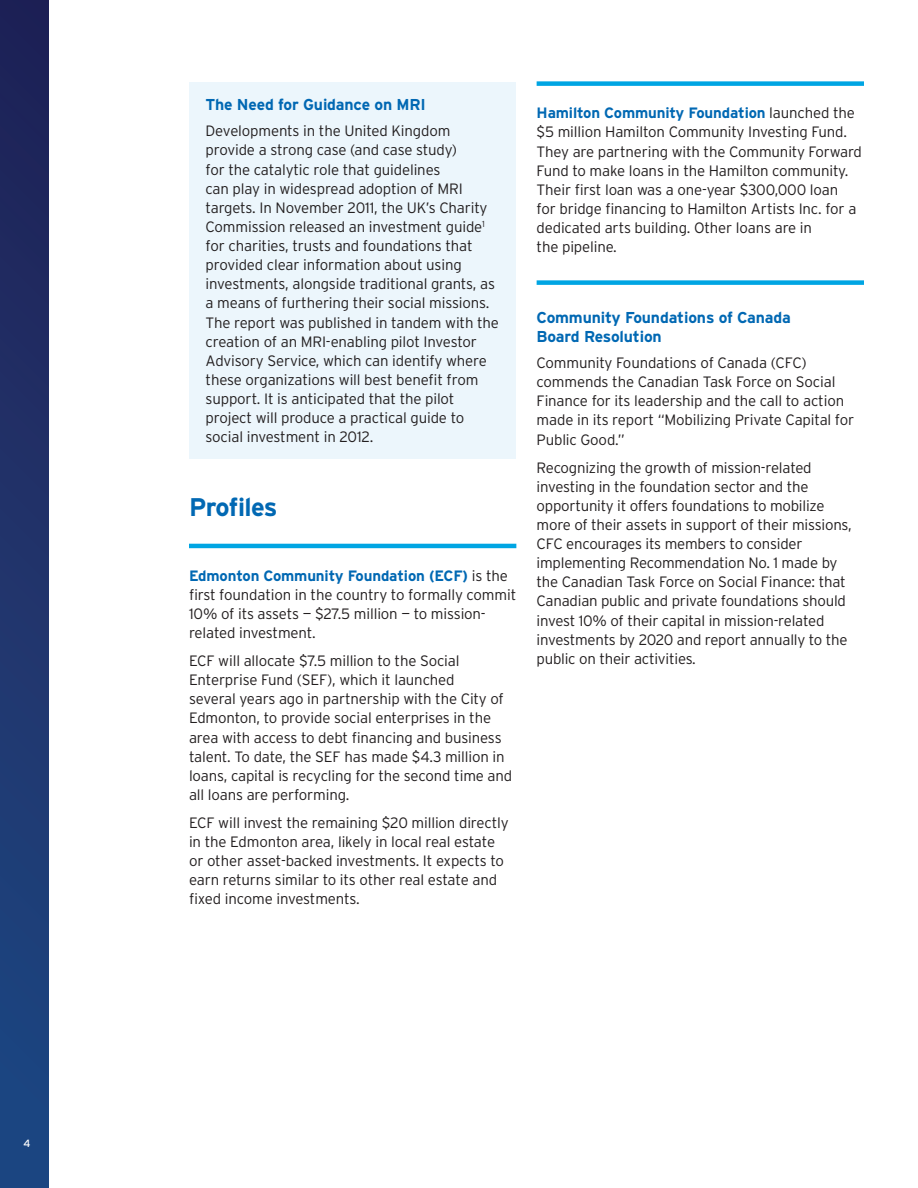
<style>
.page{position:relative;width:918px;height:1188px;background:#fff}
.page>*{position:absolute;margin:0;border:0;box-sizing:border-box;transform-origin:0 0}
.t1{font:700 25.5px "Interstate";letter-spacing:-.035em;color:#0168b3}
.t2{font:700 15.75px/19.5px "Interstate";letter-spacing:-.01em;color:#0168b3}
.t3{font:300 15px/19.2px "Interstate";letter-spacing:-.01em;color:#231f20}
.t4{font:10.5px "Interstate";color:#fff}
.s1{font-weight:700;color:#0168b3}
</style>
<div class="page">
<div style="left:0;top:0;width:48px;height:1188px;background:linear-gradient(to bottom,#202054,#1d4884)"></div>
<div style="left:537px;top:280px;width:327px;height:5px;background:#00a5e3"></div>
<hr style="left:189px;top:544px;width:327px;height:4px;background:#00a5e3">
<div style="left:189px;top:82px;width:327px;height:377px;background:#ecf6fc"></div>
<div style="left:537px;top:81px;width:327px;height:5px;background:#00a5e3"></div>
<p class="t4" style="left:23px;top:1137px;width:9px">4</p>
<p class="t2" style="left:206px;top:95px;width:222px">The Need for Guidance on MRI</p>
<p class="t3" style="left:206px;top:121px;width:295px">Developments in the United Kingdom provide a strong case (and case study)<br>for the catalytic role that guidelines<br>can play in widespread adoption of MRI targets. In November 2011, the UK’s Charity Commission released an investment guide<sup>1 </sup>for charities, trusts and foundations that provided clear information about using investments, alongside traditional grants, as a means of furthering their social missions.<br>The report was published in tandem with the creation of an MRI-enabling pilot Investor Advisory Service, which can identify where these organizations will best benefit from support. It is anticipated that the pilot project will produce a practical guide to social investment in 2012.</p>
<h1 class="t1" style="left:189px;top:493px;width:90px">Profiles</h1>
<p class="t3" style="left:189px;top:566px;width:329px"><span class="s1">Edmonton Community Foundation (ECF)</span> is the first foundation in the country to formally commit 10% of its assets — $27.5 million — to mission&shy;related investment.</p>
<p class="t3" style="left:189px;top:651px;width:325px">ECF will allocate $7.5 million to the Social Enterprise Fund (SEF), which it launched<br>several years ago in partnership with the City of Edmonton, to provide social enterprises in the area with access to debt financing and business talent. To date, the SEF has made $4.3 million in loans, capital is recycling for the second time and all loans are performing.</p>
<p class="t3" style="left:189px;top:813px;width:321px">ECF will invest the remaining $20 million directly in the Edmonton area, likely in local real estate or other asset-backed investments. It expects to earn returns similar to its other real estate and fixed income investments.</p>
<p class="t3" style="left:537px;top:103px;width:327px"><span class="s1">Hamilton Community Foundation</span> launched the $5 million Hamilton Community Investing Fund.<br>They are partnering with the Community Forward Fund to make loans in the Hamilton community.<br>Their first loan was a one-year $300,000 loan<br>for bridge financing to Hamilton Artists Inc. for a dedicated arts building. Other loans are in<br>the pipeline.</p>
<p class="t2" style="left:537px;top:307px;width:256px">Community Foundations of Canada<br>Board Resolution</p>
<p class="t3" style="left:537px;top:353px;width:319px">Community Foundations of Canada (CFC) commends the Canadian Task Force on Social Finance for its leadership and the call to action made in its report “Mobilizing Private Capital for Public Good.”</p>
<p class="t3" style="left:537px;top:458px;width:317px">Recognizing the growth of mission-related investing in the foundation sector and the opportunity it offers foundations to mobilize more of their assets in support of their missions, CFC encourages its members to consider implementing Recommendation No. 1 made by the Canadian Task Force on Social Finance: that Canadian public and private foundations should invest 10% of their capital in mission-related investments by 2020 and report annually to the public on their activities.</p>
</div>
